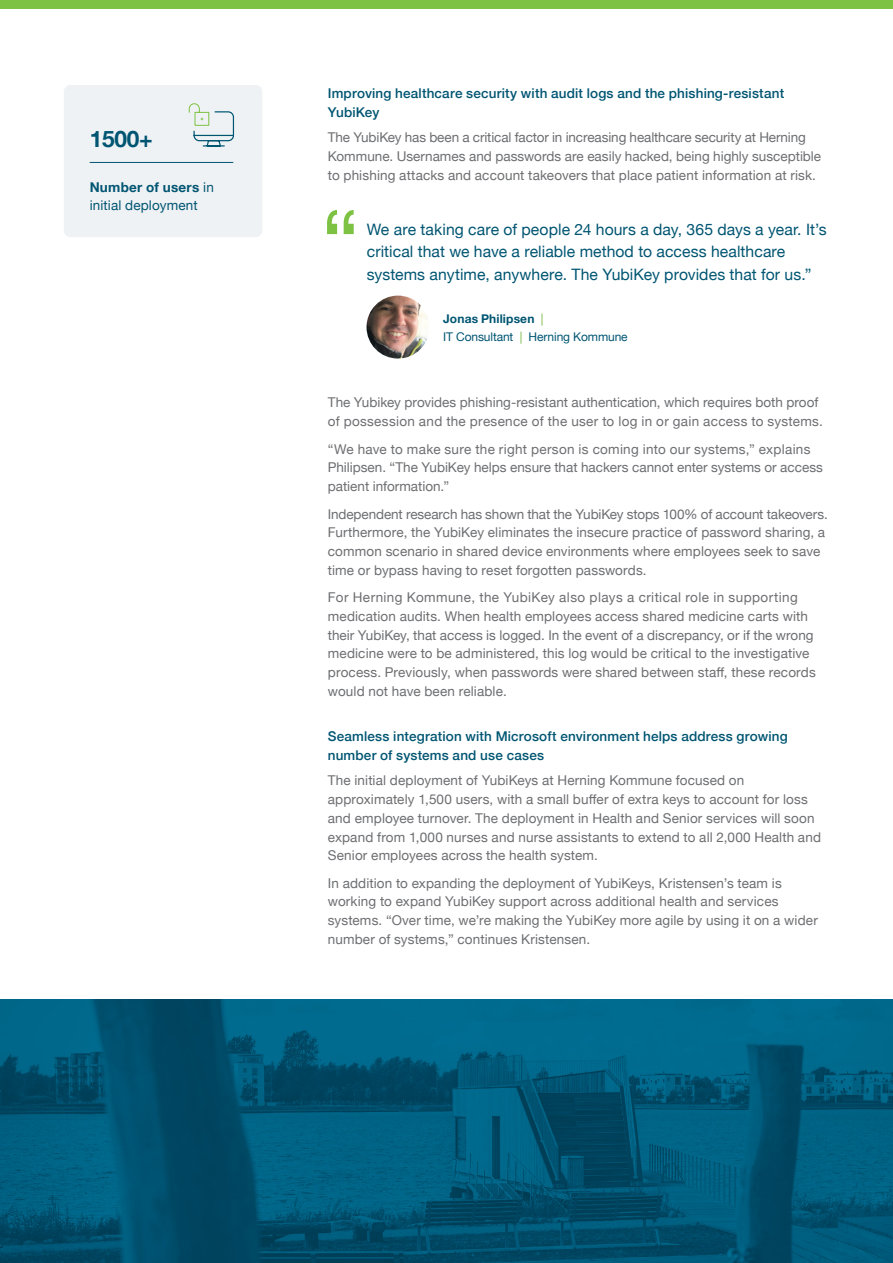
<style>
.page{position:relative;width:893px;height:1263px;background:#fff}
.page>*{position:absolute;margin:0;border:0;box-sizing:border-box;transform-origin:0 0}
.t1{font:700 22.65px "Helvetica Neue";color:#005572}
.t2{font:15.75px/22.5px "Helvetica Neue";letter-spacing:.005em;color:#005572}
.t3{font:13.5px/18.8px "Helvetica Neue";letter-spacing:.01em;color:#6d6e71}
.t4{font:500 13.5px/18.8px "Helvetica Neue";letter-spacing:.01em;color:#005572}
.t5{font:13.5px/18.8px "Helvetica Neue";letter-spacing:.01em;color:#005572}
.t6{font:12px/18px "Helvetica Neue";letter-spacing:-.01em;color:#005572}
.s1{font-weight:700}
.s2{color:#76b83f}
</style>
<div class="page">
<div style="left:64px;top:85px;width:198px;height:152px;background:#eff2f4;border-radius:6px"></div>
<hr style="left:90px;top:162px;width:143px;height:1px;background:#005572">
<svg style="left:188px;top:103px;width:47px;height:44px"></svg>
<div style="left:0;top:0;width:893px;height:9px;background:#7dc242"></div>
<svg style="left:327px;top:210px;width:27px;height:24px"></svg>
<img style="left:366px;top:296px;width:63px;height:63px;border-radius:31px">
<img style="left:0;top:999px;width:893px;height:264px">
<h1 class="t1" style="left:90px;top:121px;width:65px">1500+</h1>
<p class="t5" style="left:90px;top:178px;width:126px"><span class="s1">Number of users</span> in initial deployment</p>
<p class="t4" style="left:328px;top:83px;width:458px">Improving healthcare security with audit logs and the phishing-resistant<br>YubiKey</p>
<p class="t3" style="left:328px;top:129px;width:495px">The YubiKey has been a critical factor in increasing healthcare security at Herning<br>Kommune. Usernames and passwords are easily hacked, being highly susceptible to phishing attacks and account takeovers that place patient information at risk.</p>
<p class="t2" style="left:367px;top:219px;width:462px">We are taking care of people 24 hours a day, 365 days a year. It’s critical that we have a reliable method to access healthcare systems anytime, anywhere. The YubiKey provides that for us.”</p>
<p class="t6" style="left:443px;top:310px;width:186px"><span class="s1">Jonas Philipsen</span> <span class="s2">|<br></span>IT Consultant <span class="s2">|</span> Herning Kommune</p>
<p class="t3" style="left:328px;top:394px;width:497px">The Yubikey provides phishing-resistant authentication, which requires both proof of possession and the presence of the user to log in or gain access to systems.</p>
<p class="t3" style="left:328px;top:440px;width:497px">“We have to make sure the right person is coming into our systems,” explains<br>Philipsen. “The YubiKey helps ensure that hackers cannot enter systems or access patient information.”</p>
<p class="t3" style="left:328px;top:505px;width:501px">Independent research has shown that the YubiKey stops 100% of account takeovers.<br>Furthermore, the YubiKey eliminates the insecure practice of password sharing, a common scenario in shared device environments where employees seek to save time or bypass having to reset forgotten passwords.</p>
<p class="t3" style="left:328px;top:589px;width:489px">For Herning Kommune, the YubiKey also plays a critical role in supporting medication audits. When health employees access shared medicine carts with their YubiKey, that access is logged. In the event of a discrepancy, or if the wrong medicine were to be administered, this log would be critical to the investigative process. Previously, when passwords were shared between staff, these records would not have been reliable.</p>
<p class="t4" style="left:328px;top:726px;width:461px">Seamless integration with Microsoft environment helps address growing number of systems and use cases</p>
<p class="t3" style="left:328px;top:772px;width:495px">The initial deployment of YubiKeys at Herning Kommune focused on approximately 1,500 users, with a small buffer of extra keys to account for loss and employee turnover. The deployment in Health and Senior services will soon expand from 1,000 nurses and nurse assistants to extend to all 2,000 Health and Senior employees across the health system.</p>
<p class="t3" style="left:328px;top:874px;width:491px">In addition to expanding the deployment of YubiKeys, Kristensen’s team is working to expand YubiKey support across additional health and services systems. “Over time, we’re making the YubiKey more agile by using it on a wider number of systems,” continues Kristensen.</p>
</div>
